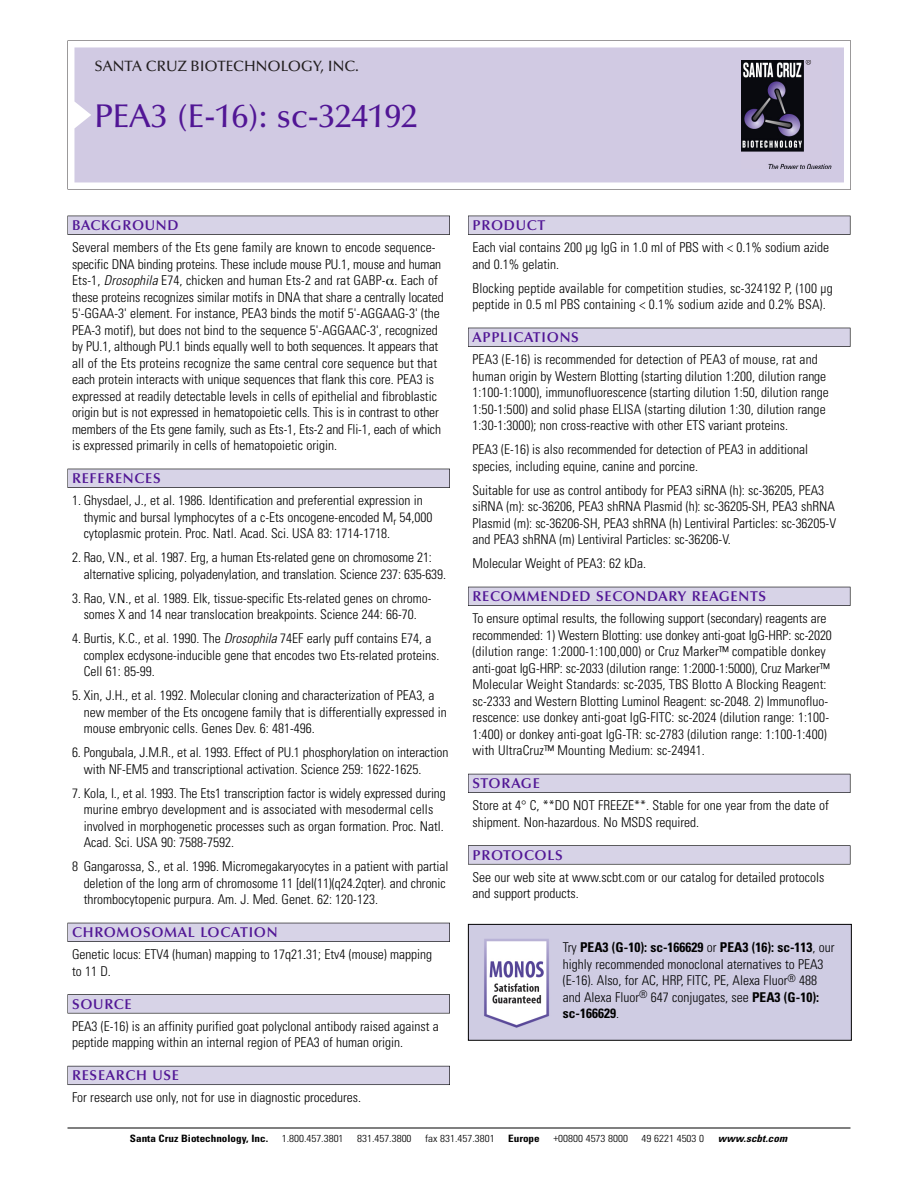
<style>
.page{position:relative;width:918px;height:1188px;background:#fff}
.page>*{position:absolute;margin:0;border:0;box-sizing:border-box;transform-origin:0 0}
.t1{font:500 33px "Optima";color:#511695}
.t2{font:500 15px "Optima";color:#231f20}
.t3{font:600 14.25px "Optima";letter-spacing:.05em;color:#511695}
.t4{font:300 condensed 13.5px/16.5px "Univers";color:#000}
.t5{font:300 condensed 10.2px "Univers";color:#000;scale:1.1 1}
.t6{font:700 condensed 10.2px "Univers";color:#000;scale:1.1 1}
.t7{font:italic 700 condensed 10.2px "Univers";letter-spacing:.005em;color:#000;scale:1.1 1}
.s1{font-style:italic}
.s2{font-weight:700}
</style>
<div class="page">
<svg style="left:68px;top:40px;width:783px;height:149px"></svg>
<div style="left:74px;top:47px;width:770px;height:135px;background:#d1cae3"></div>
<img style="left:741px;top:60px;width:90px;height:108px">
<div style="left:68px;top:216px;width:382px;height:19px;background:#525155"></div>
<div style="left:68px;top:216px;width:381px;height:18px;background:#d7d3e7"></div>
<div style="left:68px;top:469px;width:382px;height:19px;background:#515055"></div>
<div style="left:68px;top:469px;width:381px;height:18px;background:#d7d3e7"></div>
<div style="left:68px;top:923px;width:382px;height:19px;background:#525158"></div>
<div style="left:68px;top:923px;width:381px;height:18px;background:#d7d3e7"></div>
<div style="left:68px;top:994px;width:382px;height:19px;background:#575759"></div>
<div style="left:68px;top:995px;width:381px;height:18px;background:#d7d3e7"></div>
<div style="left:68px;top:1066px;width:382px;height:19px;background:#5b5a62"></div>
<div style="left:68px;top:1066px;width:381px;height:18px;background:#d7d3e7"></div>
<div style="left:468px;top:216px;width:382px;height:19px;background:#525155"></div>
<div style="left:468px;top:216px;width:382px;height:18px;background:#d7d3e7"></div>
<div style="left:468px;top:328px;width:382px;height:19px;background:#515055"></div>
<div style="left:468px;top:328px;width:382px;height:18px;background:#d7d3e7"></div>
<div style="left:468px;top:587px;width:382px;height:19px;background:#525158"></div>
<div style="left:468px;top:587px;width:382px;height:18px;background:#d7d3e7"></div>
<div style="left:468px;top:774px;width:382px;height:19px;background:#54535a"></div>
<div style="left:468px;top:774px;width:382px;height:18px;background:#d7d3e7"></div>
<svg style="left:468px;top:845px;width:382px;height:20px"></svg>
<div style="left:468px;top:846px;width:382px;height:18px;background:#d7d3e7"></div>
<hr style="left:68px;top:1128px;width:782px;height:1px;background:#000">
<img style="left:470px;top:926px;width:380px;height:113px">
<div style="left:468px;top:924px;width:384px;height:117px;border:1px solid #000"></div>
<p class="t2" style="left:94px;top:61px;width:266px">SANTA CRUZ BIOTECHNOLOGY, INC.</p>
<h1 class="t1" style="left:94px;top:103px;width:325px">PEA3 (E-16): sc-324192</h1>
<p class="t3" style="left:72px;top:219px;width:108px">BACKGROUND</p>
<p class="t4" style="left:72px;top:240px;width:373px">Several members of the Ets gene family are known to encode sequence&shy;specific DNA binding proteins. These include mouse PU.1, mouse and human Ets-1, <span class="s1">Drosophila</span> E74, chicken and human Ets-2 and rat GABP- . Each of these proteins recognizes similar motifs in DNA that share a centrally located 5'-GGAA-3' element. For instance, PEA3 binds the motif 5'-AGGAAG-3' (the PEA-3 motif), but does not bind to the sequence 5'-AGGAAC-3', recognized by PU.1, although PU.1 binds equally well to both sequences. It appears that all of the Ets proteins recognize the same central core sequence but that each protein interacts with unique sequences that flank this core. PEA3 is expressed at readily detectable levels in cells of epithelial and fibroblastic origin but is not expressed in hematopoietic cells. This is in contrast to other members of the Ets gene family, such as Ets-1, Ets-2 and Fli-1, each of which is expressed primarily in cells of hematopoietic origin.</p>
<p class="t3" style="left:72px;top:473px;width:90px">REFERENCES</p>
<p class="t4" style="left:84px;top:493px;width:350px;text-indent:-12px">1. Ghysdael, J., et al. 1986. Identification and preferential expression in thymic and bursal lymphocytes of a c-Ets oncogene-encoded M<sub>r</sub> 54,000 cytoplasmic protein. Proc. Natl. Acad. Sci. USA 83: 1714-1718.</p>
<p class="t4" style="left:84px;top:550px;width:364px;text-indent:-12px">2. Rao, V.N., et al. 1987. Erg, a human Ets-related gene on chromosome 21: alternative splicing, polyadenylation, and translation. Science 237: 635-639.</p>
<p class="t4" style="left:72px;top:591px;width:361px;text-align:center">3. Rao, V.N., et al. 1989. Elk, tissue-specific Ets-related genes on chromo&shy;somes X and 14 near translocation breakpoints. Science 244: 66-70.</p>
<p class="t4" style="left:84px;top:631px;width:357px;text-indent:-12px">4. Burtis, K.C., et al. 1990. The <span class="s1">Drosophila</span> 74EF early puff contains E74, a complex ecdysone-inducible gene that encodes two Ets-related proteins.<br>Cell 61: 85-99.</p>
<p class="t4" style="left:84px;top:688px;width:364px;text-indent:-12px">5. Xin, J.H., et al. 1992. Molecular cloning and characterization of PEA3, a new member of the Ets oncogene family that is differentially expressed in mouse embryonic cells. Genes Dev. 6: 481-496.</p>
<p class="t4" style="left:84px;top:745px;width:366px;text-indent:-12px">6. Pongubala, J.M.R., et al. 1993. Effect of PU.1 phosphorylation on interaction with NF-EM5 and transcriptional activation. Science 259: 1622-1625.</p>
<p class="t4" style="left:84px;top:786px;width:364px;text-indent:-12px">7. Kola, I., et al. 1993. The Ets1 transcription factor is widely expressed during murine embryo development and is associated with mesodermal cells involved in morphogenetic processes such as organ formation. Proc. Natl.<br>Acad. Sci. USA 90: 7588-7592.</p>
<p class="t4" style="left:84px;top:859px;width:366px;text-indent:-12px">8 Gangarossa, S., et al. 1996. Micromegakaryocytes in a patient with partial deletion of the long arm of chromosome 11 [del(11)(q24.2qter). and chronic thrombocytopenic purpura. Am. J. Med. Genet. 62: 120-123.</p>
<p class="t3" style="left:72px;top:927px;width:207px">CHROMOSOMAL LOCATION</p>
<p class="t4" style="left:72px;top:947px;width:362px">Genetic locus: ETV4 (human) mapping to 17q21.31; Etv4 (mouse) mapping to 11 D.</p>
<p class="t3" style="left:72px;top:998px;width:61px">SOURCE</p>
<p class="t4" style="left:72px;top:1019px;width:368px">PEA3 (E-16) is an affinity purified goat polyclonal antibody raised against a peptide mapping within an internal region of PEA3 of human origin.</p>
<p class="t3" style="left:72px;top:1070px;width:109px">RESEARCH USE</p>
<p class="t4" style="left:72px;top:1090px;width:290px">For research use only, not for use in diagnostic procedures.</p>
<p class="t3" style="left:473px;top:219px;width:74px">PRODUCT</p>
<p class="t4" style="left:473px;top:240px;width:358px">Each vial contains 200 µg IgG in 1.0 ml of PBS with &lt; 0.1% sodium azide and 0.1% gelatin.</p>
<p class="t4" style="left:473px;top:281px;width:362px">Blocking peptide available for competition studies, sc-324192 P, (100 µg peptide in 0.5 ml PBS containing &lt; 0.1% sodium azide and 0.2% BSA).</p>
<p class="t3" style="left:473px;top:332px;width:108px">APPLICATIONS</p>
<p class="t4" style="left:473px;top:352px;width:358px">PEA3 (E-16) is recommended for detection of PEA3 of mouse, rat and human origin by Western Blotting (starting dilution 1:200, dilution range 1:100-1:1000), immunofluorescence (starting dilution 1:50, dilution range 1:50-1:500) and solid phase ELISA (starting dilution 1:30, dilution range 1:30-1:3000); non cross-reactive with other ETS variant proteins.</p>
<p class="t4" style="left:473px;top:442px;width:337px">PEA3 (E-16) is also recommended for detection of PEA3 in additional species, including equine, canine and porcine.</p>
<p class="t4" style="left:473px;top:483px;width:365px">Suitable for use as control antibody for PEA3 siRNA (h): sc-36205, PEA3 siRNA (m): sc-36206, PEA3 shRNA Plasmid (h): sc-36205-SH, PEA3 shRNA Plasmid (m): sc-36206-SH, PEA3 shRNA (h) Lentiviral Particles: sc-36205-V and PEA3 shRNA (m) Lentiviral Particles: sc-36206-V.</p>
<p class="t4" style="left:473px;top:556px;width:175px">Molecular Weight of PEA3: 62 kDa.</p>
<p class="t3" style="left:473px;top:591px;width:295px">RECOMMENDED SECONDARY REAGENTS</p>
<p class="t4" style="left:473px;top:611px;width:361px">To ensure optimal results, the following support (secondary) reagents are recommended: 1) Western Blotting: use donkey anti-goat IgG-HRP: sc-2020 (dilution range: 1:2000-1:100,000) or Cruz Marker™ compatible donkey anti-goat IgG-HRP: sc-2033 (dilution range: 1:2000-1:5000), Cruz Marker™ Molecular Weight Standards: sc-2035, TBS Blotto A Blocking Reagent: sc-2333 and Western Blotting Luminol Reagent: sc-2048. 2) Immunofluo&shy;rescence: use donkey anti-goat IgG-FITC: sc-2024 (dilution range: 1:100- 1:400) or donkey anti-goat IgG-TR: sc-2783 (dilution range: 1:100-1:400) with UltraCruz™ Mounting Medium: sc-24941.</p>
<p class="t3" style="left:473px;top:778px;width:69px">STORAGE</p>
<p class="t4" style="left:473px;top:798px;width:358px">Store at 4° C, **DO NOT FREEZE**. Stable for one year from the date of shipment. Non-hazardous. No MSDS required.</p>
<p class="t3" style="left:473px;top:849px;width:92px">PROTOCOLS</p>
<p class="t4" style="left:473px;top:870px;width:353px">See our web site at www.scbt.com or our catalog for detailed protocols and support products.</p>
<p class="t4" style="left:563px;top:940px;width:273px">Try <span class="s2">PEA3 (G-10): sc-166629</span> or <span class="s2">PEA3 (16): sc-113</span>, our highly recommended monoclonal aternatives to PEA3 (E-16). Also, for AC, HRP, FITC, PE, Alexa Fluor<sup>®</sup> 488 and Alexa Fluor<sup>®</sup> 647 conjugates, see <span class="s2">PEA3 (G-10): sc-166629</span>.</p>
<p class="t6" style="left:130px;top:1135px;width:127px">Santa Cruz Biotechnology, Inc.</p>
<p class="t5" style="left:282px;top:1135px;width:58px">1.800.457.3801</p>
<p class="t5" style="left:357px;top:1135px;width:51px">831.457.3800</p>
<p class="t5" style="left:425px;top:1135px;width:65px">fax 831.457.3801</p>
<p class="t6" style="left:508px;top:1135px;width:30px">Europe</p>
<p class="t5" style="left:553px;top:1135px;width:69px">+00800 4573 8000</p>
<p class="t5" style="left:642px;top:1135px;width:58px">49 6221 4503 0</p>
<p class="t7" style="left:718px;top:1135px;width:64px">www.scbt.com</p>
</div>
